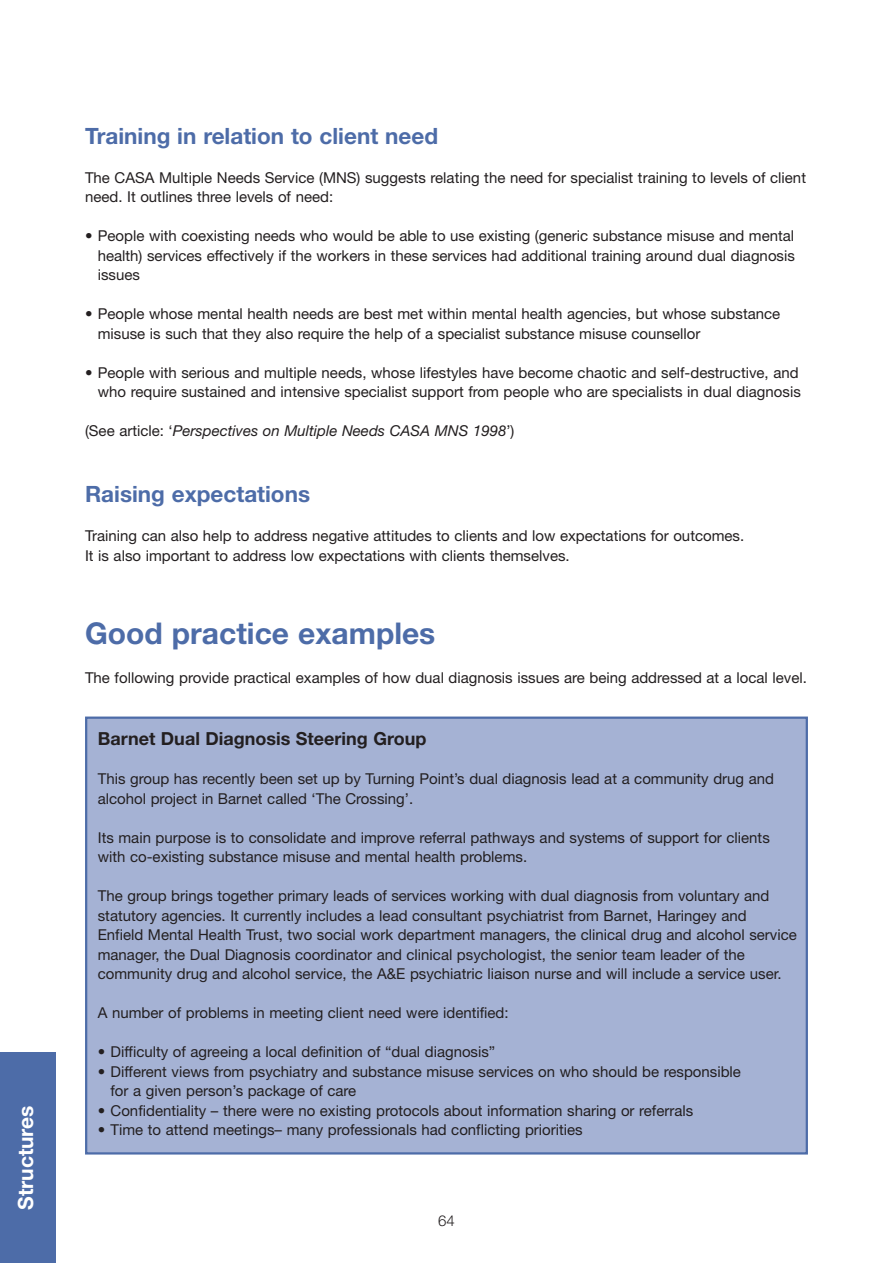
<style>
.page{position:relative;width:893px;height:1263px;background:#fff}
.page>*{position:absolute;margin:0;border:0;box-sizing:border-box;transform-origin:0 0}
.t1{font:700 30px "Helvetica Neue";color:#4d6ca8}
.t2{font:700 22.5px "Helvetica Neue";color:#4d6ca8}
.t3{font:700 21px "Helvetica Neue";color:#fff}
.t4{font:700 18px "Helvetica Neue";color:#231f20}
.t5{font:15px/19.5px "Helvetica Neue";color:#231f20}
.t6{font:italic 15px "Helvetica Neue";color:#231f20}
.t7{font:300 15px "Helvetica Neue";color:#231f20}
.s1{font-style:normal}
</style>
<div class="page">
<div style="left:0;top:1052px;width:55px;height:211px;background:#4d6ca8"></div>
<div style="left:86px;top:718px;width:721px;height:435px;background:#a5b2d4"></div>
<div style="left:85px;top:716px;width:723px;height:438px;border:2px solid #4d6ca8"></div>
<h3 class="t3" style="left:18px;top:1210px;width:106px;rotate:-90deg">Structures</h3>
<h2 class="t2" style="left:85px;top:128px;width:355px">Training in relation to client need</h2>
<p class="t5" style="left:85px;top:169px;width:722px">The CASA Multiple Needs Service (MNS) suggests relating the need for specialist training to levels of client need. It outlines three levels of need:</p>
<p class="t5" style="left:98px;top:228px;width:699px;text-align:justify;text-indent:-13px">• People with coexisting needs who would be able to use existing (generic substance misuse and mental health) services effectively if the workers in these services had additional training around dual diagnosis issues</p>
<p class="t5" style="left:98px;top:306px;width:684px;text-indent:-13px">• People whose mental health needs are best met within mental health agencies, but whose substance misuse is such that they also require the help of a specialist substance misuse counsellor</p>
<p class="t5" style="left:85px;top:364px;width:717px;text-align:right">• People with serious and multiple needs, whose lifestyles have become chaotic and self-destructive, and who require sustained and intensive specialist support from people who are specialists in dual diagnosis</p>
<p class="t6" style="left:85px;top:425px;width:431px"><span class="s1">(See article: ‘</span>Perspectives on Multiple Needs CASA MNS 1998<span class="s1">’)</span></p>
<h2 class="t2" style="left:85px;top:486px;width:227px">Raising expectations</h2>
<p class="t5" style="left:85px;top:528px;width:661px">Training can also help to address negative attitudes to clients and low expectations for outcomes.<br>It is also important to address low expectations with clients themselves.</p>
<h1 class="t1" style="left:85px;top:622px;width:352px">Good practice examples</h1>
<p class="t5" style="left:85px;top:669px;width:723px">The following provide practical examples of how dual diagnosis issues are being addressed at a local level.</p>
<p class="t4" style="left:98px;top:732px;width:330px">Barnet Dual Diagnosis Steering Group</p>
<p class="t5" style="left:98px;top:771px;width:678px">This group has recently been set up by Turning Point’s dual diagnosis lead at a community drug and alcohol project in Barnet called ‘The Crossing’.</p>
<p class="t5" style="left:98px;top:829px;width:674px">Its main purpose is to consolidate and improve referral pathways and systems of support for clients with co-existing substance misuse and mental health problems.</p>
<p class="t5" style="left:98px;top:888px;width:701px">The group brings together primary leads of services working with dual diagnosis from voluntary and statutory agencies. It currently includes a lead consultant psychiatrist from Barnet, Haringey and<br>Enfield Mental Health Trust, two social work department managers, the clinical drug and alcohol service manager, the Dual Diagnosis coordinator and clinical psychologist, the senior team leader of the community drug and alcohol service, the A&amp;E psychiatric liaison nurse and will include a service user.</p>
<p class="t5" style="left:98px;top:1005px;width:412px">A number of problems in meeting client need were identified:</p>
<p class="t5" style="left:98px;top:1044px;width:399px">• Difficulty of agreeing a local definition of “dual diagnosis”</p>
<p class="t5" style="left:111px;top:1063px;width:632px;text-indent:-13px">• Different views from psychiatry and substance misuse services on who should be responsible for a given person’s package of care</p>
<p class="t5" style="left:98px;top:1102px;width:597px">• Confidentiality – there were no existing protocols about information sharing or referrals</p>
<p class="t5" style="left:98px;top:1122px;width:486px">• Time to attend meetings– many professionals had conflicting priorities</p>
<p class="t7" style="left:438px;top:1216px;width:18px">64</p>
</div>
